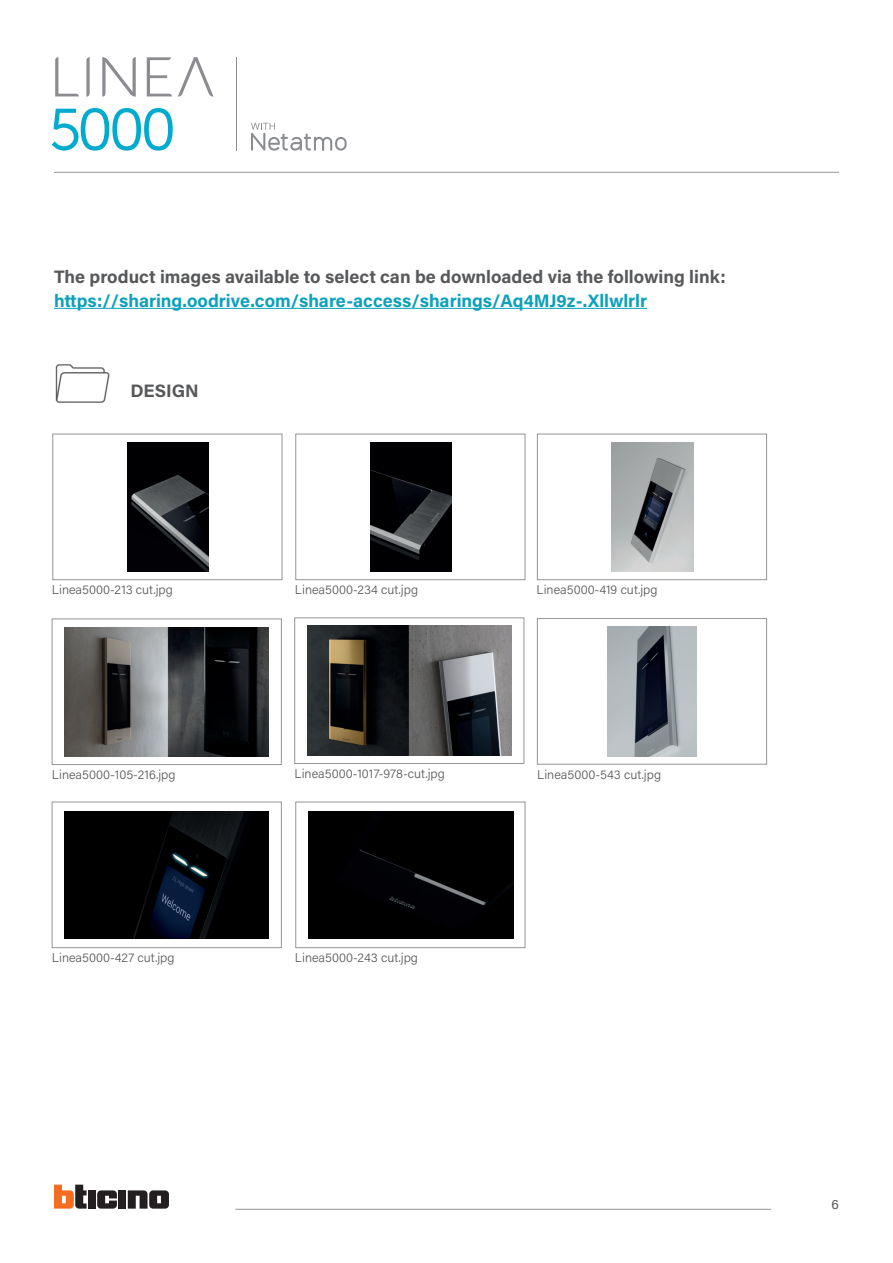
<style>
.page{position:relative;width:893px;height:1263px;background:#fff}
.page>*{position:absolute;margin:0;border:0;box-sizing:border-box;transform-origin:0 0}
.t1{font:700 18px "Acumin Pro";color:#57585a}
.t2{font:700 18px "Acumin Pro";color:#0ca1bb}
.t3{font:13.5px "Acumin Pro";color:#57585a}
.t4{font:300 12.75px "Acumin Pro";color:#57585a}
</style>
<div class="page">
<hr style="left:54px;top:308px;width:593px;height:1px;background:#0ca1bb">
<hr style="left:54px;top:172px;width:785px;height:1px;background:#939598">
<hr style="left:235px;top:1209px;width:536px;height:1px;background:#939598">
<svg style="left:52px;top:108px;width:121px;height:43px"></svg>
<svg style="left:55px;top:57px;width:24px;height:39px"></svg>
<svg style="left:86px;top:57px;width:4px;height:40px"></svg>
<svg style="left:102px;top:57px;width:34px;height:40px"></svg>
<svg style="left:147px;top:57px;width:25px;height:39px"></svg>
<svg style="left:178px;top:57px;width:36px;height:40px"></svg>
<svg style="left:251px;top:123px;width:96px;height:28px"></svg>
<hr style="left:236px;top:57px;width:1px;height:94px;background:#8a8c8f">
<svg style="left:97px;top:1190px;width:20px;height:18px"></svg>
<div style="left:118px;top:1190px;width:8px;height:18px;background:#231f20"></div>
<div style="left:88px;top:1190px;width:8px;height:18px;background:#231f20"></div>
<svg style="left:54px;top:1184px;width:33px;height:24px"></svg>
<svg style="left:128px;top:1190px;width:41px;height:18px"></svg>
<img style="left:55px;top:364px;width:55px;height:39px">
<div style="left:53px;top:434px;width:229px;height:146px;border:1px solid #939598"></div>
<div style="left:296px;top:434px;width:229px;height:146px;border:1px solid #939598"></div>
<div style="left:296px;top:802px;width:229px;height:146px;border:1px solid #939598"></div>
<div style="left:52px;top:619px;width:230px;height:146px;border:1px solid #939598"></div>
<div style="left:52px;top:802px;width:230px;height:146px;border:1px solid #939598"></div>
<img style="left:127px;top:442px;width:81px;height:130px">
<img style="left:370px;top:442px;width:81px;height:130px">
<div style="left:537px;top:434px;width:230px;height:146px;border:1px solid #939598"></div>
<img style="left:611px;top:442px;width:82px;height:130px">
<div style="left:309px;top:811px;width:204px;height:127px;background:#000001"></div>
<img style="left:65px;top:627px;width:204px;height:129px">
<img style="left:65px;top:811px;width:204px;height:127px">
<div style="left:537px;top:618px;width:230px;height:146px;border:1px solid #939598"></div>
<div style="left:294px;top:618px;width:230px;height:146px;border:1px solid #939598"></div>
<img style="left:307px;top:626px;width:204px;height:129px">
<img style="left:607px;top:627px;width:90px;height:129px">
<h1 class="t1" style="left:54px;top:264px;width:673px">The product images available to select can be downloaded via the following link:</h1>
<h1 class="t2" style="left:54px;top:288px;width:595px">https://sharing.oodrive.com/share-access/sharings/Aq4MJ9z-.Xllwlrlr</h1>
<h1 class="t1" style="left:130px;top:378px;width:70px">DESIGN</h1>
<p class="t4" style="left:52px;top:581px;width:123px">Linea5000-213 cut.jpg</p>
<p class="t4" style="left:295px;top:581px;width:125px">Linea5000-234 cut.jpg</p>
<p class="t4" style="left:536px;top:581px;width:123px">Linea5000-419 cut.jpg</p>
<p class="t4" style="left:294px;top:765px;width:152px">Linea5000-1017-978-cut.jpg</p>
<p class="t4" style="left:52px;top:765px;width:125px">Linea5000-105-216.jpg</p>
<p class="t4" style="left:537px;top:765px;width:125px">Linea5000-543 cut.jpg</p>
<p class="t4" style="left:52px;top:948px;width:124px">Linea5000-427 cut.jpg</p>
<p class="t4" style="left:295px;top:948px;width:125px">Linea5000-243 cut.jpg</p>
<p class="t3" style="left:832px;top:1195px;width:9px">6</p>
</div>
